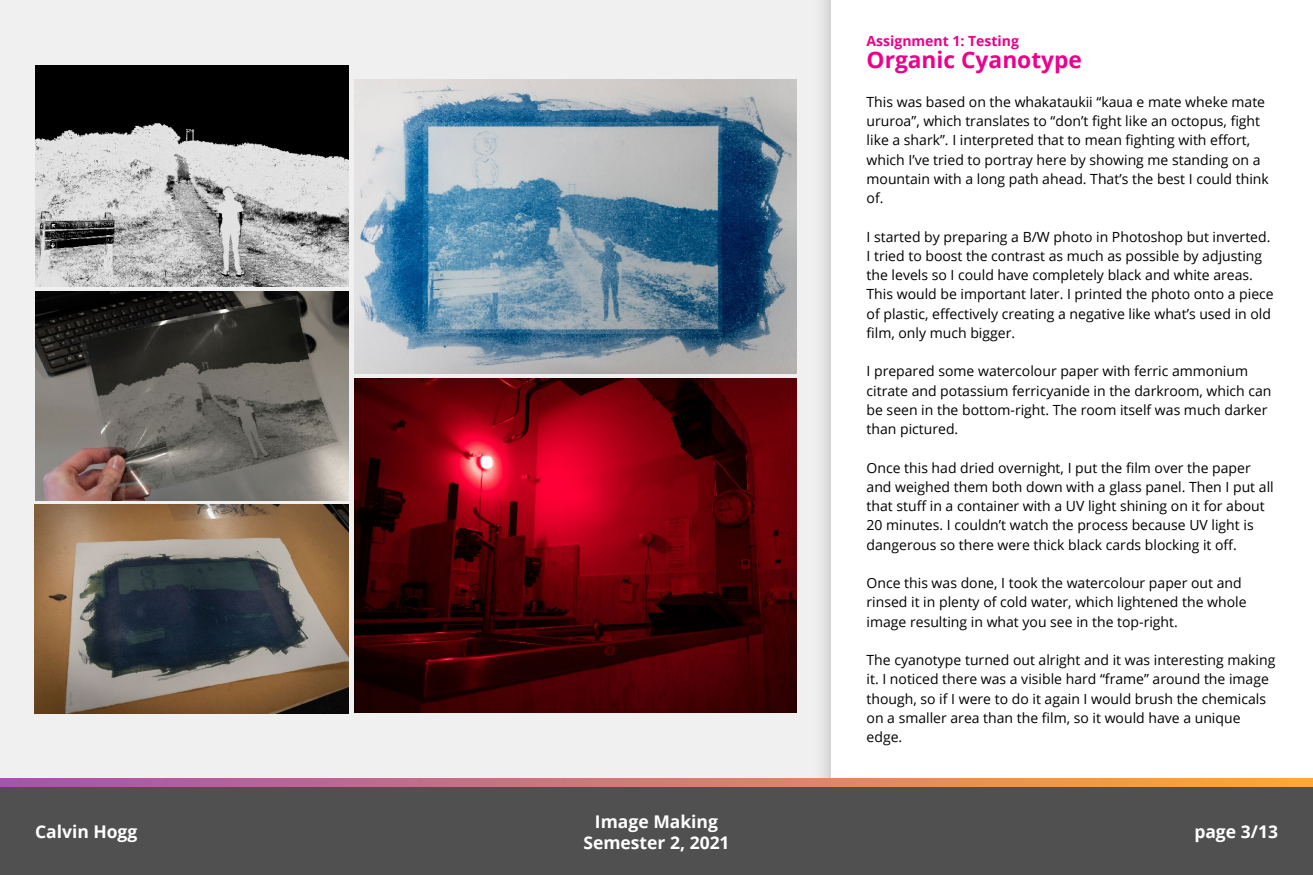
<style>
.page{position:relative;width:1313px;height:875px;background:#fff}
.page>*{position:absolute;margin:0;border:0;box-sizing:border-box;transform-origin:0 0}
.t1{font:700 22.75px "Open Sans";color:#ec008c}
.t2{font:700 17.5px/21px "Open Sans";color:#fff;text-align:center}
.Custom_style{font:14px/19.2px "Open Sans";color:#000}
.t3{font:700 14px "Open Sans";color:#ec008c}
</style>
<div class="page">
<div style="left:0;top:0;width:812px;height:779px;background:#f0f0f0"></div>
<div style="left:812px;top:0;width:500px;height:875px;background:#e5e5e5"></div>
<div style="left:831px;top:0;width:481px;height:875px;background:#fff"></div>
<svg style="left:0;top:779px;width:1312px;height:9px"></svg>
<div style="left:0;top:788px;width:1312px;height:87px;background:#505050"></div>
<img style="left:35px;top:65px;width:314px;height:222px">
<img style="left:35px;top:291px;width:314px;height:209px">
<img style="left:35px;top:504px;width:314px;height:210px">
<img style="left:354px;top:79px;width:442px;height:295px">
<img style="left:354px;top:378px;width:442px;height:334px">
<p class="t3" style="left:866px;top:31px;width:154px">Assignment 1: Testing</p>
<p class="t1" style="left:866px;top:44px;width:217px">Organic Cyanotype</p>
<p class="Custom_style" style="left:866px;top:92px;width:404px">This was based on the whakataukii “kaua e mate wheke mate ururoa”, which translates to “don’t fight like an octopus, fight like a shark”. I interpreted that to mean fighting with effort, which I’ve tried to portray here by showing me standing on a mountain with a long path ahead. That’s the best I could think of.</p>
<p class="Custom_style" style="left:866px;top:227px;width:409px">I started by preparing a B/W photo in Photoshop but inverted.<br>I tried to boost the contrast as much as possible by adjusting the levels so I could have completely black and white areas.<br>This would be important later. I printed the photo onto a piece of plastic, effectively creating a negative like what’s used in old film, only much bigger.</p>
<p class="Custom_style" style="left:866px;top:361px;width:406px">I prepared some watercolour paper with ferric ammonium citrate and potassium ferricyanide in the darkroom, which can be seen in the bottom-right. The room itself was much darker than pictured.</p>
<p class="Custom_style" style="left:866px;top:458px;width:409px">Once this had dried overnight, I put the film over the paper and weighed them both down with a glass panel. Then I put all that stuff in a container with a UV light shining on it for about 20 minutes. I couldn’t watch the process because UV light is dangerous so there were thick black cards blocking it off.</p>
<p class="Custom_style" style="left:866px;top:573px;width:381px">Once this was done, I took the watercolour paper out and rinsed it in plenty of cold water, which lightened the whole image resulting in what you see in the top-right.</p>
<p class="Custom_style" style="left:866px;top:650px;width:410px">The cyanotype turned out alright and it was interesting making it. I noticed there was a visible hard “frame” around the image though, so if I were to do it again I would brush the chemicals on a smaller area than the film, so it would have a unique edge.</p>
<p class="t2" style="left:583px;top:810px;width:148px">Image Making<br>Semester 2, 2021</p>
<p class="t2" style="left:35px;top:821px;width:104px">Calvin Hogg</p>
<p class="t2" style="left:1194px;top:821px;width:85px">page 3/13</p>
</div>
